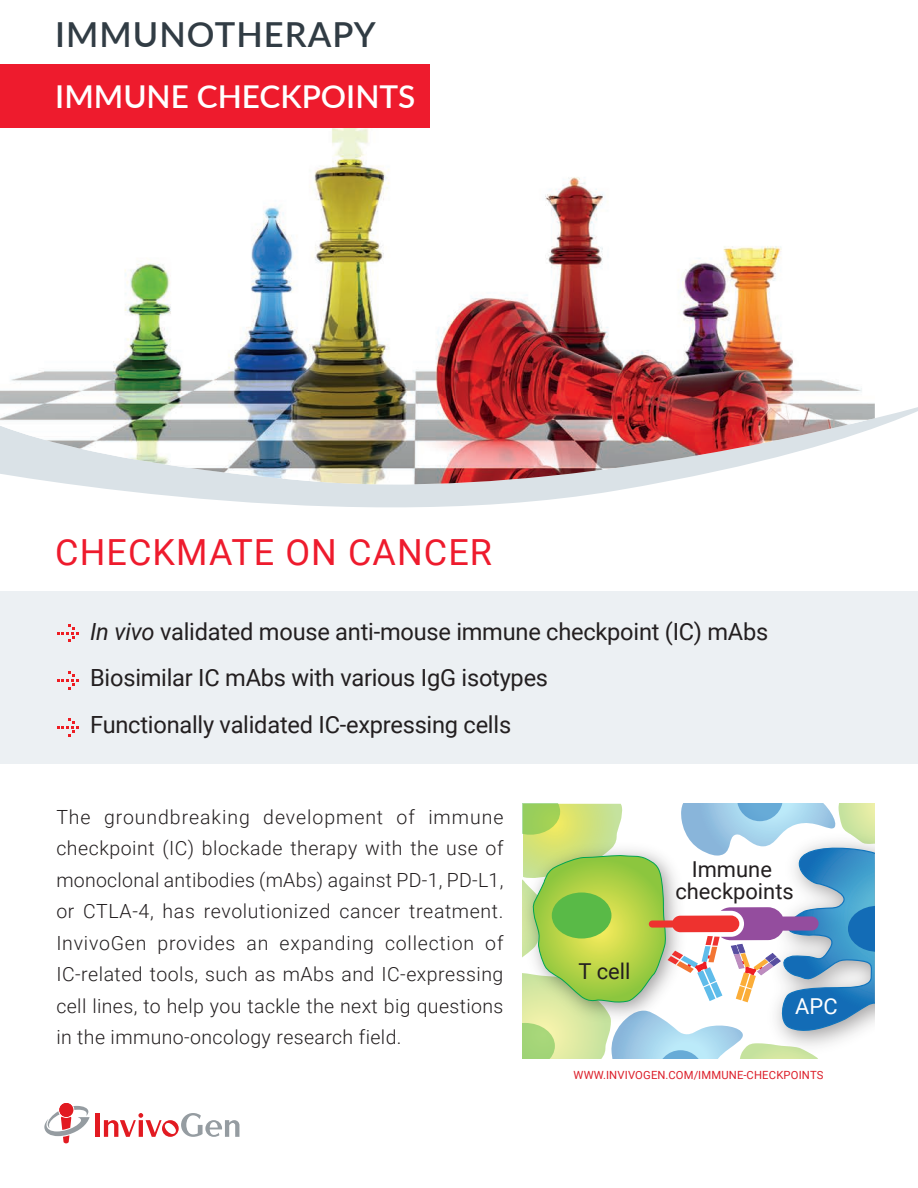
<style>
.page{position:relative;width:918px;height:1188px;background:#fff}
.page>*{position:absolute;margin:0;border:0;box-sizing:border-box;transform-origin:0 0}
.t1{font:36px "Roboto";letter-spacing:.03em;color:#ee1b2d}
.t2{font:600 34.5px "Lato";letter-spacing:.03em;color:#313c44}
.t3{font:600 31.5px "Lato";color:#fff}
.t4{font:23.7px/46.5px "Roboto";letter-spacing:-.01em;color:#231f20}
.t5{font:21.9px/21.9px "Roboto";color:#231f20;text-align:center}
.t6{font:21.9px "Roboto";color:#fff}
.t7{font:300 19.5px/31.5px "Roboto";letter-spacing:.02em;color:#231f20;text-align:justify}
.t8{font:11.25px "Roboto";letter-spacing:.015em;color:#dc1f2a}
.s1{font-style:italic}
</style>
<div class="page">
<div style="left:0;top:592px;width:918px;height:172px;background:#ecf0f3"></div>
<svg style="left:57px;top:624px;width:21px;height:18px"></svg>
<svg style="left:57px;top:671px;width:21px;height:19px"></svg>
<svg style="left:57px;top:718px;width:21px;height:18px"></svg>
<svg style="left:523px;top:804px;width:352px;height:255px"></svg>
<svg style="left:86px;top:407px;width:832px;height:97px"></svg>
<img style="left:0;top:64px;width:875px;height:422px">
<div style="left:0;top:64px;width:429px;height:64px;background:#ee1b2d"></div>
<div style="left:59px;top:1103px;width:14px;height:14px;background:#e21a21;border-radius:50%"></div>
<svg style="left:44px;top:1106px;width:46px;height:37px"></svg>
<div style="left:95px;top:1113px;width:5px;height:24px;background:#e21a21"></div>
<svg style="left:104px;top:1113px;width:135px;height:24px"></svg>
<h2 class="t2" style="left:55px;top:9px;width:322px">IMMUNOTHERAPY</h2>
<h3 class="t3" style="left:55px;top:74px;width:362px">IMMUNE CHECKPOINTS</h3>
<h1 class="t1" style="left:55px;top:527px;width:438px">CHECKMATE ON CANCER</h1>
<p class="t4" style="left:90px;top:607px;width:680px"><span class="s1">In vivo</span> validated mouse anti-mouse immune checkpoint (IC) mAbs<br>Biosimilar IC mAbs with various IgG isotypes<br>Functionally validated IC-expressing cells</p>
<p class="t7" style="left:56px;top:800px;width:449px">The groundbreaking development of immune checkpoint (IC) blockade therapy with the use of monoclonal antibodies (mAbs) against PD-1, PD‑L1, or CTLA-4, has revolutionized cancer treatment.<br>InvivoGen provides an expanding collection of IC‑related tools, such as mAbs and IC‑expressing cell lines, to help you tackle the next big questions in the immuno-oncology research field.</p>
<p class="t5" style="left:579px;top:959px;width:53px">T cell</p>
<p class="t5" style="left:675px;top:858px;width:120px">Immune checkpoints</p>
<p class="t6" style="left:795px;top:991px;width:44px">APC</p>
<p class="t8" style="left:574px;top:1067px;width:251px">WWW.INVIVOGEN.COM/IMMUNE-CHECKPOINTS</p>
</div>
